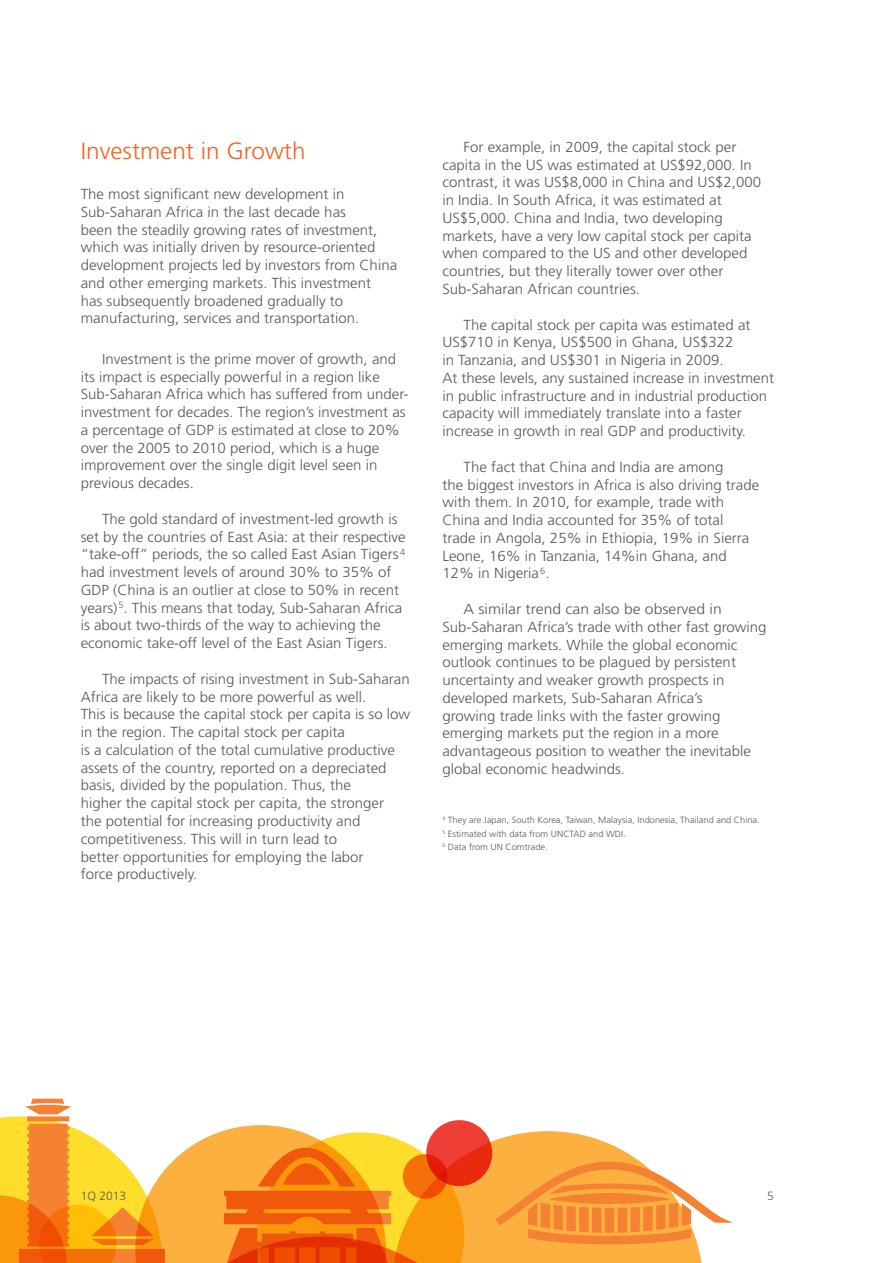
<style>
.page{position:relative;width:893px;height:1263px;background:#fff}
.page>*{position:absolute;margin:0;border:0;box-sizing:border-box;transform-origin:0 0}
.t1{font:300 23.55px "Frutiger";color:#f36421}
.t2{font:300 14.55px/17.7px "Frutiger";color:#57585a}
.t3{font:300 14.55px/17.7px "Frutiger";color:#57585a;scale:1.08 1}
.t4{font:300 12px "Frutiger";color:#57585a}
.t5{font:300 9px/13.5px "Frutiger";color:#57585a}
</style>
<div class="page">
<svg style="left:0;top:1099px;width:733px;height:164px"></svg>
<p class="t1" style="left:81px;top:137px;width:226px">Investment in Growth</p>
<p class="t2" style="left:81px;top:185px;width:318px">The most significant new development in Sub-Saharan Africa in the last decade has<br>been the steadily growing rates of investment, which was initially driven by resource-oriented development projects led by investors from China and other emerging markets. This investment<br>has subsequently broadened gradually to manufacturing, services and transportation.</p>
<p class="t2" style="left:81px;top:350px;width:329px;text-indent:21px">Investment is the prime mover of growth, and its impact is especially powerful in a region like Sub-Saharan Africa which has suffered from under&shy;investment for decades. The region’s investment as a percentage of GDP is estimated at close to 20% over the 2005 to 2010 period, which is a huge improvement over the single digit level seen in previous decades.</p>
<p class="t2" style="left:81px;top:510px;width:326px;text-indent:21px">The gold standard of investment-led growth is set by the countries of East Asia: at their respective “take-off” periods, the so called East Asian Tigers <sup>4 </sup>had investment levels of around 30% to 35% of GDP (China is an outlier at close to 50% in recent years) <sup>5</sup>. This means that today, Sub-Saharan Africa is about two-thirds of the way to achieving the economic take-off level of the East Asian Tigers.</p>
<p class="t2" style="left:81px;top:670px;width:331px;text-indent:21px">The impacts of rising investment in Sub-Saharan Africa are likely to be more powerful as well.<br>This is because the capital stock per capita is so low in the region. The capital stock per capita<br>is a calculation of the total cumulative productive assets of the country, reported on a depreciated basis, divided by the population. Thus, the<br>higher the capital stock per capita, the stronger<br>the potential for increasing productivity and competitiveness. This will in turn lead to<br>better opportunities for employing the labor<br>force productively.</p>
<p class="t2" style="left:442px;top:138px;width:320px;text-indent:21px">For example, in 2009, the capital stock per capita in the US was estimated at US$92,000. In contrast, it was US$8,000 in China and US$2,000 in India. In South Africa, it was estimated at US$5,000. China and India, two developing markets, have a very low capital stock per capita when compared to the US and other developed countries, but they literally tower over other Sub-Saharan African countries.</p>
<p class="t2" style="left:442px;top:316px;width:333px;text-indent:21px">The capital stock per capita was estimated at US$710 in Kenya, US$500 in Ghana, US$322<br>in Tanzania, and US$301 in Nigeria in 2009.<br>At these levels, any sustained increase in investment in public infrastructure and in industrial production capacity will immediately translate into a faster increase in growth in real GDP and productivity.</p>
<p class="t2" style="left:442px;top:458px;width:318px;text-indent:21px">The fact that China and India are among<br>the biggest investors in Africa is also driving trade with them. In 2010, for example, trade with China and India accounted for 35% of total trade in Angola, 25% in Ethiopia, 19% in Sierra Leone, 16% in Tanzania, 14%in Ghana, and 12% in Nigeria <sup>6</sup>.</p>
<p class="t3" style="left:442px;top:600px;width:302px;text-indent:21px">A similar trend can also be observed in Sub-Saharan Africa’s trade with other fast growing emerging markets. While the global economic outlook continues to be plagued by persistent uncertainty and weaker growth prospects in developed markets, Sub-Saharan Africa’s<br>growing trade links with the faster growing emerging markets put the region in a more advantageous position to weather the inevitable global economic headwinds.</p>
<p class="t5" style="left:442px;top:813px;width:319px"><sup>4</sup> They are Japan, South Korea, Taiwan, Malaysia, Indonesia, Thailand and China.<br><sup>5</sup> Estimated with data from UNCTAD and WDI.<br><sup>6</sup> Data from UN Comtrade.</p>
<p class="t4" style="left:81px;top:1189px;width:47px">1Q 2013</p>
<p class="t4" style="left:767px;top:1189px;width:8px">5</p>
</div>
